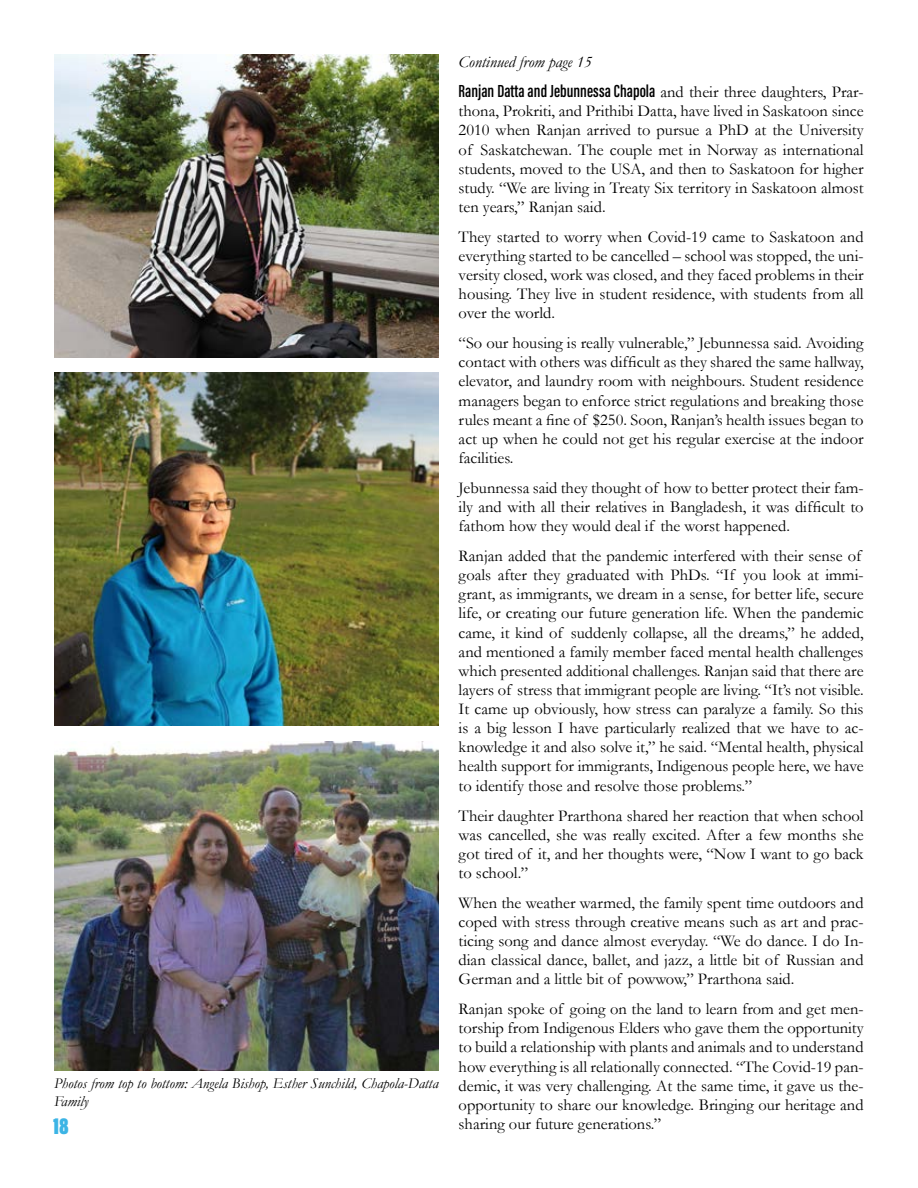
<style>
.page{position:relative;width:918px;height:1188px;background:#fff}
.page>*{position:absolute;margin:0;border:0;box-sizing:border-box;transform-origin:0 0}
.t1{font:24px "Acumin Variable Concept";color:#3cb4e5}
.t2{font:18px "Acumin Variable Concept";color:#000}
.t3{font:16.5px/19px "Garamond";color:#000;text-align:justify}
.t4{font:italic 16.5px "Garamond";color:#000}
.t5{font:italic 15px/18px "Garamond";color:#000}
.s1{font-family:"Garamond";font-size:16.5px}
</style>
<div class="page">
<img style="left:54px;top:55px;width:384px;height:302px">
<img style="left:54px;top:373px;width:384px;height:353px">
<img style="left:54px;top:742px;width:384px;height:328px">
<p class="t5" style="left:54px;top:1074px;width:386px">Photos from top to bottom: Angela Bishop, Esther Sunchild, Chapola-Datta<br>Family</p>
<h1 class="t1" style="left:53px;top:1109px;width:17px">18</h1>
<p class="t4" style="left:459px;top:51px;width:135px">Continued from page 15</p>
<p class="t2" style="left:459px;top:79px;width:407px">Ranjan Datta and Jebunnessa Chapola <span class="s1">and their three daughters, Prar-</span></p>
<p class="t3" style="left:459px;top:101px;width:407px">thona, Prokriti, and Prithibi Datta, have lived in Saskatoon since 2010 when Ranjan arrived to pursue a PhD at the University of Saskatchewan. The couple met in Norway as international students, moved to the USA, and then to Saskatoon for higher study. “We are living in Treaty Six territory in Saskatoon almost ten years,” Ranjan said.</p>
<p class="t3" style="left:459px;top:227px;width:407px">They started to worry when Covid-19 came to Saskatoon and everything started to be cancelled – school was stopped, the uni&shy;versity closed, work was closed, and they faced problems in their housing. They live in student residence, with students from all over the world.</p>
<p class="t3" style="left:459px;top:333px;width:407px">“So our housing is really vulnerable,” Jebunnessa said. Avoiding contact with others was difficult as they shared the same hallway, elevator, and laundry room with neighbours. Student residence managers began to enforce strict regulations and breaking those rules meant a fine of $250. Soon, Ranjan’s health issues began to act up when he could not get his regular exercise at the indoor facilities.</p>
<p class="t3" style="left:459px;top:478px;width:407px">Jebunnessa said they thought of how to better protect their fam&shy;ily and with all their relatives in Bangladesh, it was difficult to fathom how they would deal if the worst happened.</p>
<p class="t3" style="left:459px;top:546px;width:407px;text-align:left">Ranjan added that the pandemic interfered with their sense of goals after they graduated with PhDs. “If you look at immi&shy;grant, as immigrants, we dream in a sense, for better life, secure life, or creating our future generation life. When the pandemic came, it kind of suddenly collapse, all the dreams,” he added, and mentioned a family member faced mental health challenges which presented additional challenges. Ranjan said that there are layers of stress that immigrant people are living. “It’s not visible.<br>It came up obviously, how stress can paralyze a family. So this is a big lesson I have particularly realized that we have to ac&shy;knowledge it and also solve it,” he said. “Mental health, physical health support for immigrants, Indigenous people here, we have to identify those and resolve those problems.”</p>
<p class="t3" style="left:459px;top:805px;width:407px">Their daughter Prarthona shared her reaction that when school was cancelled, she was really excited. After a few months she got tired of it, and her thoughts were, “Now I want to go back to school.”</p>
<p class="t3" style="left:459px;top:893px;width:407px">When the weather warmed, the family spent time outdoors and coped with stress through creative means such as art and prac&shy;ticing song and dance almost everyday. “We do dance. I do In&shy;dian classical dance, ballet, and jazz, a little bit of Russian and German and a little bit of powwow,” Prarthona said.</p>
<p class="t3" style="left:459px;top:999px;width:407px">Ranjan spoke of going on the land to learn from and get men&shy;torship from Indigenous Elders who gave them the opportunity to build a relationship with plants and animals and to understand how everything is all relationally connected. “The Covid-19 pan&shy;demic, it was very challenging. At the same time, it gave us the&shy;opportunity to share our knowledge. Bringing our heritage and sharing our future generations.”</p>
</div>
